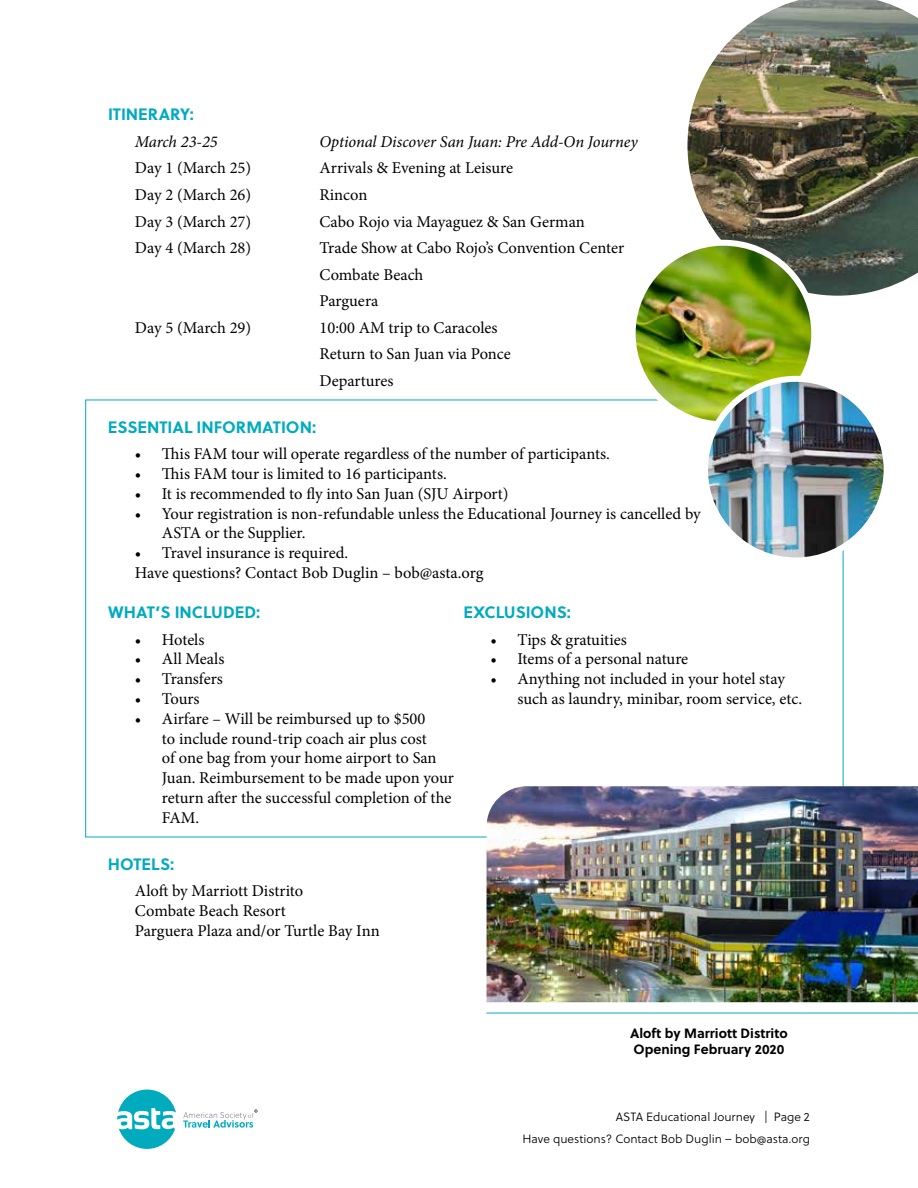
<style>
.page{position:relative;width:918px;height:1188px;background:#fff}
.page>*{position:absolute;margin:0;border:0;box-sizing:border-box;transform-origin:0 0}
.t1{font:16.5px/19.8px "Minion Pro";color:#000}
.t2{font:700 16.5px "Soleil";color:#00abbe}
.t3{font:italic 16.5px "Minion Pro";letter-spacing:-.005em;color:#000}
.t4{font:700 13.5px/16.2px "Soleil";color:#000}
.t5{font:12px/21.1px "Soleil Lt";color:#000;text-align:right}
</style>
<div class="page">
<svg style="left:117px;top:1090px;width:59px;height:59px"></svg>
<svg style="left:183px;top:1109px;width:75px;height:19px"></svg>
<img style="left:687px;top:0;width:231px;height:296px">
<img style="left:633px;top:243px;width:181px;height:181px;border-radius:91px">
<div style="left:630px;top:240px;width:187px;height:187px;border:6px solid #fff;border-radius:50%"></div>
<img style="left:705px;top:379px;width:182px;height:181px;border-radius:91px">
<div style="left:702px;top:376px;width:188px;height:187px;border:6px solid #fff;border-radius:50%"></div>
<img style="left:487px;top:786px;width:431px;height:216px">
<hr style="left:487px;top:1013px;width:431px;height:1px;background:#00abbe">
<p class="t2" style="left:108px;top:102px;width:88px">ITINERARY:</p>
<p class="t3" style="left:135px;top:130px;width:84px">March 23-25</p>
<p class="t3" style="left:319px;top:130px;width:320px">Optional Discover San Juan: Pre Add-On Journey</p>
<p class="t1" style="left:135px;top:158px;width:118px">Day 1 (March 25)</p>
<p class="t1" style="left:319px;top:158px;width:195px">Arrivals &amp; Evening at Leisure</p>
<p class="t1" style="left:135px;top:185px;width:118px">Day 2 (March 26)</p>
<p class="t1" style="left:319px;top:185px;width:49px">Rincon</p>
<p class="t1" style="left:135px;top:211px;width:118px">Day 3 (March 27)</p>
<p class="t1" style="left:319px;top:211px;width:267px">Cabo Rojo via Mayaguez &amp; San German</p>
<p class="t1" style="left:135px;top:238px;width:118px">Day 4 (March 28)</p>
<p class="t1" style="left:319px;top:235px;width:306px;line-height:26.5px">Trade Show at Cabo Rojo’s Convention Center<br>Combate Beach<br>Parguera</p>
<p class="t1" style="left:135px;top:318px;width:118px">Day 5 (March 29)</p>
<p class="t1" style="left:319px;top:314px;width:193px;line-height:26.5px">10:00 AM trip to Caracoles<br>Return to San Juan via Ponce<br>Departures</p>
<p class="t2" style="left:108px;top:414px;width:210px">ESSENTIAL INFORMATION:</p>
<p class="t1" style="left:135px;top:444px;width:476px">• This FAM tour will operate regardless of the number of participants.</p>
<p class="t1" style="left:135px;top:464px;width:313px">• This FAM tour is limited to 16 participants.</p>
<p class="t1" style="left:135px;top:484px;width:375px">• It is recommended to fly into San Juan (SJU Airport)</p>
<p class="t1" style="left:162px;top:504px;width:540px;text-indent:-27px">• Your registration is non-refundable unless the Educational Journey is cancelled by<br>ASTA or the Supplier.</p>
<p class="t1" style="left:135px;top:543px;width:350px">• Travel insurance is required.<br>Have questions? Contact Bob Duglin – bob@asta.org</p>
<p class="t2" style="left:108px;top:599px;width:154px">WHAT’S INCLUDED:</p>
<p class="t1" style="left:135px;top:630px;width:71px">• Hotels</p>
<p class="t1" style="left:135px;top:649px;width:91px">• All Meals</p>
<p class="t1" style="left:135px;top:669px;width:89px">• Transfers</p>
<p class="t1" style="left:135px;top:689px;width:66px">• Tours</p>
<p class="t1" style="left:162px;top:709px;width:294px;text-indent:-27px">• Airfare – Will be reimbursed up to $500<br>to include round-trip coach air plus cost<br>of one bag from your home airport to San Juan. Reimbursement to be made upon your return after the successful completion of the FAM.</p>
<p class="t2" style="left:463px;top:599px;width:109px">EXCLUSIONS:</p>
<p class="t1" style="left:490px;top:630px;width:138px">• Tips &amp; gratuities</p>
<p class="t1" style="left:490px;top:649px;width:199px">• Items of a personal nature</p>
<p class="t1" style="left:517px;top:669px;width:286px;text-indent:-27px">• Anything not included in your hotel stay such as laundry, minibar, room service, etc.</p>
<p class="t2" style="left:108px;top:851px;width:68px">HOTELS:</p>
<p class="t1" style="left:135px;top:881px;width:246px">Aloft by Marriott Distrito<br>Combate Beach Resort<br>Parguera Plaza and/or Turtle Bay Inn</p>
<p class="t4" style="left:630px;top:1025px;width:159px">Aloft by Marriott Distrito<br>Opening February 2020</p>
<p class="t5" style="left:522px;top:1107px;width:289px">ASTA Educational Journey | Page 2<br>Have questions? Contact Bob Duglin – bob@asta.org</p>
</div>
